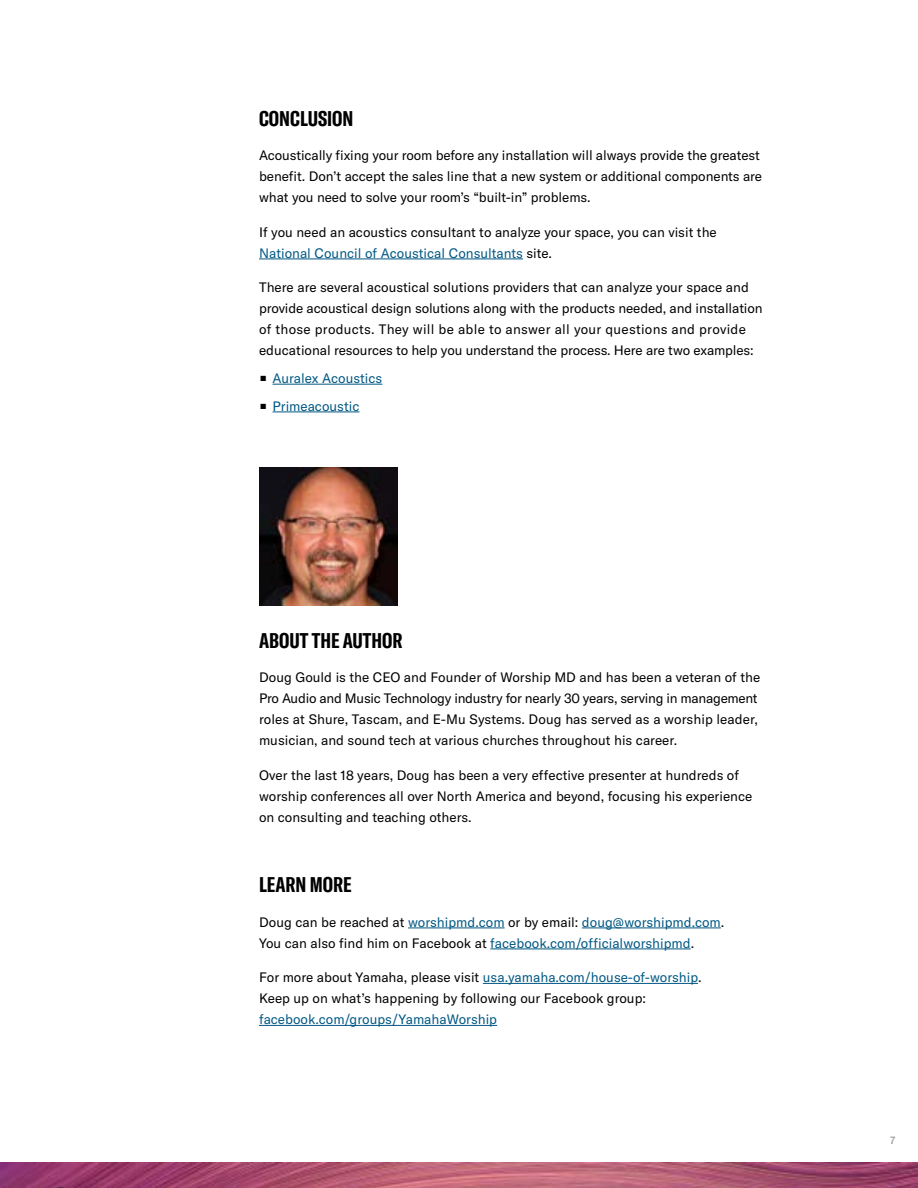
<style>
.page{position:relative;width:918px;height:1188px;background:#fff}
.page>*{position:absolute;margin:0;border:0;box-sizing:border-box;transform-origin:0 0}
.t1{font:700 extra-condensed 21px "GT America Y";color:#000101}
.t2{font:13.5px/21px "GT America Y";color:#000}
.t3{font:13.5px/21px "GT America Y";color:#005884}
.t4{font:10.5px "GT America Y";color:#88888a}
.s1{color:#005884}
.s2{color:#000}
</style>
<div class="page">
<img style="left:0;top:1163px;width:918px;height:25px">
<hr style="left:259px;top:259px;width:264px;height:1px;background:#005884">
<hr style="left:273px;top:384px;width:109px;height:1px;background:#005884">
<hr style="left:273px;top:412px;width:86px;height:1px;background:#005884">
<hr style="left:408px;top:928px;width:97px;height:1px;background:#005884">
<hr style="left:582px;top:928px;width:139px;height:1px;background:#005884">
<hr style="left:490px;top:949px;width:201px;height:1px;background:#005884">
<hr style="left:483px;top:983px;width:215px;height:1px;background:#005884">
<hr style="left:259px;top:1025px;width:238px;height:1px;background:#005884">
<img style="left:259px;top:468px;width:138px;height:138px">
<h1 class="t1" style="left:259px;top:105px;width:96px">CONCLUSION</h1>
<p class="t2" style="left:259px;top:145px;width:505px">Acoustically fixing your room before any installation will always provide the greatest benefit. Don’t accept the sales line that a new system or additional components are what you need to solve your room’s “built-in” problems.</p>
<p class="t2" style="left:259px;top:221px;width:459px">If you need an acoustics consultant to analyze your space, you can visit the<br><span class="s1">National Council of Acoustical Consultants</span> site.</p>
<p class="t2" style="left:259px;top:277px;width:505px">There are several acoustical solutions providers that can analyze your space and provide acoustical design solutions along with the products needed, and installation of those products. They will be able to answer all your questions and provide educational resources to help you understand the process. Here are two examples:</p>
<p class="t3" style="left:261px;top:368px;width:123px"><span class="s2">■</span> Auralex Acoustics</p>
<p class="t3" style="left:261px;top:395px;width:100px"><span class="s2">■</span> Primeacoustic</p>
<h1 class="t1" style="left:259px;top:627px;width:145px">ABOUT THE AUTHOR</h1>
<p class="t2" style="left:259px;top:667px;width:503px">Doug Gould is the CEO and Founder of Worship MD and has been a veteran of the Pro Audio and Music Technology industry for nearly 30 years, serving in management roles at Shure, Tascam, and E-Mu Systems. Doug has served as a worship leader, musician, and sound tech at various churches throughout his career.</p>
<p class="t2" style="left:259px;top:764px;width:495px">Over the last 18 years, Doug has been a very effective presenter at hundreds of worship conferences all over North America and beyond, focusing his experience on consulting and teaching others.</p>
<h1 class="t1" style="left:259px;top:872px;width:94px">LEARN MORE</h1>
<p class="t3" style="left:259px;top:911px;width:467px"><span class="s2">Doug can be reached at</span> worshipmd.com <span class="s2">or by email:</span> doug@worshipmd.com<span class="s2">.<br>You can also find him on Facebook at</span> facebook.com/officialworshipmd<span class="s2">.</span></p>
<p class="t2" style="left:259px;top:967px;width:444px">For more about Yamaha, please visit <span class="s1">usa.yamaha.com/house-of-worship</span>.<br>Keep up on what’s happening by following our Facebook group:</p>
<p class="t3" style="left:259px;top:1009px;width:240px">facebook.com/groups/YamahaWorship</p>
<p class="t4" style="left:890px;top:1135px;width:7px">7</p>
</div>
